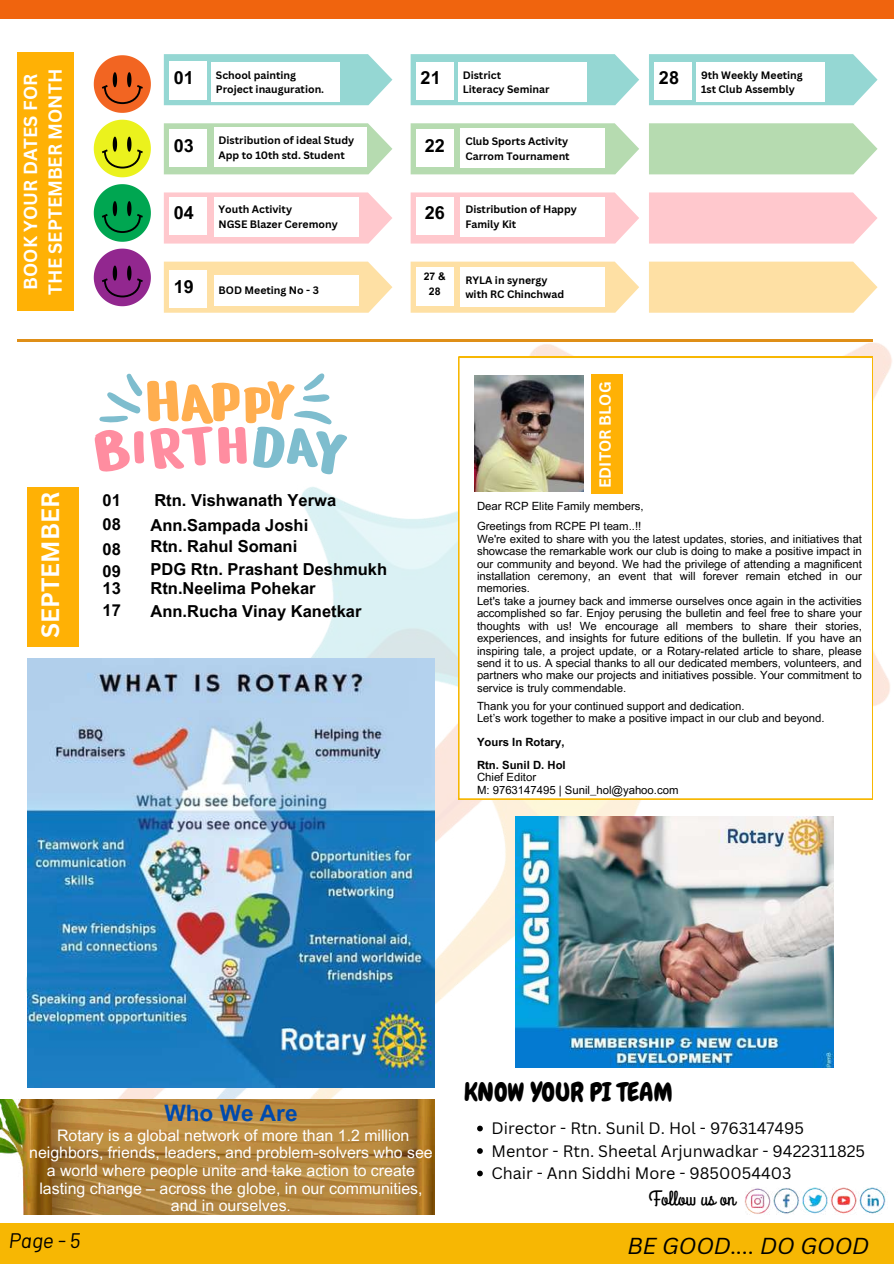
<style>
.page{position:relative;width:894px;height:1264px;background:#fff}
.page>*{position:absolute;margin:0;border:0;box-sizing:border-box;transform-origin:0 0}
.t1{font:25.95px "Chewy";color:#000}
.t2{font:700 24.45px "Canva Sans";color:#fff}
.t3{font:700 22.65px "Arial MT Pro";color:#004aad}
.t4{font:italic 22.5px "Canva Sans";color:#000}
.t5{font:21px "Grand Hotel";color:#000}
.t6{font:italic 21px "Barlow";color:#000}
.t7{font:700 18.3px/24.8px "Canva Sans";color:#fff}
.t8{font:700 18px "Arial MT Pro";color:#000}
.t9{font:700 16.5px/22.6px "Arial MT Pro";color:#000}
.t10{font:16.2px/22.5px "Canva Sans";color:#000}
.t11{font:15.9px/17.7px "Arial MT Pro";color:#fff;text-align:center}
.t12{font:700 15.75px "Canva Sans";color:#fff}
.t13{font:11.25px/12.5px "Arial MT Pro";color:#000}
.t14{font:700 11.25px/23.2px "Arial MT Pro";color:#000}
.t15{font:700 10.5px/14.7px "Canva Sans";color:#000}
.t16{font:700 10.5px/14.7px "Arial MT Pro";color:#000;text-align:center}
.s1{font-family:"Arial MT Pro";font-size:18px}
</style>
<div class="page">
<div style="left:0;top:1223px;width:893px;height:40px;background:#f7b703"></div>
<div style="left:17px;top:53px;width:56px;height:258px;background:#ffb105"></div>
<hr style="left:17px;top:340px;width:855px;height:2px;background:#df8f18">
<img style="left:27px;top:342px;width:865px;height:873px">
<svg style="left:458px;top:357px;width:414px;height:442px"></svg>
<div style="left:591px;top:374px;width:31px;height:119px;background:#ffb105"></div>
<img style="left:474px;top:376px;width:109px;height:116px">
<div style="left:27px;top:486px;width:52px;height:160px;background:#ffb105"></div>
<div style="left:0;top:0;width:893px;height:19px;background:#f0640e"></div>
<svg style="left:84px;top:362px;width:275px;height:123px"></svg>
<img style="left:28px;top:658px;width:406px;height:429px">
<img style="left:0;top:1099px;width:434px;height:115px">
<img style="left:515px;top:817px;width:317px;height:250px">
<svg style="left:94px;top:120px;width:57px;height:57px"></svg>
<svg style="left:94px;top:248px;width:57px;height:58px"></svg>
<svg style="left:94px;top:184px;width:57px;height:58px"></svg>
<svg style="left:94px;top:55px;width:57px;height:58px"></svg>
<svg style="left:164px;top:54px;width:228px;height:51px;background:#a4dcd9"></svg>
<svg style="left:164px;top:123px;width:228px;height:51px"></svg>
<svg style="left:164px;top:192px;width:228px;height:51px"></svg>
<svg style="left:164px;top:262px;width:228px;height:51px;background:#fee4b1"></svg>
<div style="left:211px;top:62px;width:128px;height:40px;background:#fff"></div>
<svg style="left:477px;top:1125px;width:5px;height:6px"></svg>
<svg style="left:477px;top:1148px;width:5px;height:5px"></svg>
<svg style="left:477px;top:1170px;width:5px;height:6px"></svg>
<div style="left:169px;top:62px;width:37px;height:38px;background:#fff"></div>
<div style="left:169px;top:129px;width:37px;height:38px;background:#fff"></div>
<div style="left:214px;top:127px;width:152px;height:40px;background:#fff"></div>
<div style="left:169px;top:196px;width:37px;height:38px;background:#fff"></div>
<div style="left:214px;top:196px;width:144px;height:40px;background:#fff"></div>
<div style="left:169px;top:270px;width:37px;height:38px;background:#fff"></div>
<div style="left:214px;top:275px;width:144px;height:30px;background:#fff"></div>
<svg style="left:410px;top:54px;width:229px;height:51px;background:#a4dcd9"></svg>
<svg style="left:410px;top:123px;width:229px;height:51px;background:#c2e1bd"></svg>
<svg style="left:410px;top:192px;width:229px;height:51px"></svg>
<svg style="left:410px;top:262px;width:229px;height:51px"></svg>
<div style="left:458px;top:62px;width:128px;height:40px;background:#fff"></div>
<div style="left:416px;top:62px;width:37px;height:38px;background:#fff"></div>
<div style="left:416px;top:129px;width:37px;height:38px;background:#fff"></div>
<div style="left:460px;top:128px;width:144px;height:40px;background:#fff"></div>
<div style="left:416px;top:196px;width:37px;height:38px;background:#fff"></div>
<div style="left:460px;top:196px;width:144px;height:40px;background:#fff"></div>
<div style="left:416px;top:267px;width:37px;height:38px;background:#fff"></div>
<div style="left:460px;top:267px;width:144px;height:39px;background:#fff"></div>
<svg style="left:649px;top:54px;width:228px;height:51px;background:#a3dcd8"></svg>
<div style="left:649px;top:123px;width:228px;height:51px;background:#b6dbb0"></div>
<div style="left:649px;top:192px;width:228px;height:51px;background:#ffc8cd"></div>
<div style="left:649px;top:262px;width:228px;height:51px;background:#fee0a4"></div>
<div style="left:696px;top:62px;width:128px;height:40px;background:#fff"></div>
<div style="left:654px;top:62px;width:37px;height:38px;background:#fff"></div>
<h3 class="t7" style="left:18px;top:294px;width:227px;rotate:-90deg">BOOK YOUR DATES FOR<br>THE SEPTEMBER MONTH</h3>
<h2 class="t2" style="left:33px;top:638px;width:147px;rotate:-90deg">SEPTEMBER</h2>
<h3 class="t8" style="left:174px;top:71px;width:22px">01</h3>
<p class="t15" style="left:216px;top:67px;width:110px">School painting<br>Project inauguration.</p>
<h3 class="t8" style="left:174px;top:139px;width:22px">03</h3>
<p class="t15" style="left:218px;top:133px;width:137px">Distribution of ideal Study<br>App to 10th std. Student</p>
<h3 class="t8" style="left:174px;top:206px;width:22px">04</h3>
<p class="t15" style="left:218px;top:202px;width:121px">Youth Activity<br>NGSE Blazer Ceremony</p>
<h3 class="t8" style="left:174px;top:280px;width:22px">19</h3>
<p class="t15" style="left:218px;top:282px;width:102px">BOD Meeting No - 3</p>
<h3 class="t9" style="left:102px;top:491px;width:20px">01</h3>
<h3 class="t9" style="left:154px;top:491px;width:183px">Rtn. Vishwanath Yerwa</h3>
<h3 class="t9" style="left:150px;top:537px;width:238px">Rtn. Rahul Somani<br>PDG Rtn. Prashant Deshmukh</h3>
<h3 class="t9" style="left:150px;top:579px;width:212px">Rtn.Neelima Pohekar<br>Ann.Rucha Vinay Kanetkar</h3>
<h3 class="t9" style="left:102px;top:514px;width:20px">08</h3>
<h3 class="t9" style="left:150px;top:516px;width:159px">Ann.Sampada Joshi</h3>
<h3 class="t9" style="left:102px;top:539px;width:20px;line-height:22.2px">08<br>09</h3>
<h3 class="t9" style="left:102px;top:579px;width:20px;line-height:21.5px">13<br>17</h3>
<h3 class="t8" style="left:420px;top:71px;width:22px">21</h3>
<p class="t15" style="left:462px;top:67px;width:88px">District<br>Literacy Seminar</p>
<p class="t15" style="left:424px;top:134px;width:146px;text-align:right"><span class="s1">22</span> Club Sports Activity<br>Carrom Tournament</p>
<p class="t15" style="left:465px;top:202px;width:113px;text-indent:-41px"><span class="s1">26</span> Distribution of Happy<br>Family Kit</p>
<p class="t16" style="left:423px;top:270px;width:24px">27 &amp;<br>28</p>
<p class="t15" style="left:465px;top:272px;width:100px">RYLA in synergy with RC Chinchwad</p>
<h3 class="t12" style="left:594px;top:488px;width:108px;rotate:-90deg">EDITOR BLOG</h3>
<h3 class="t8" style="left:658px;top:71px;width:22px">28</h3>
<p class="t15" style="left:700px;top:67px;width:103px">9th Weekly Meeting<br>1st Club Assembly</p>
<p class="t13" style="left:477px;top:497px;width:168px;line-height:20.7px">Dear RCP Elite Family members,<br>Greetings from RCPE PI team..!!</p>
<p class="t13" style="left:477px;top:534px;width:386px">We're exited to share with you the latest updates, stories, and initiatives that showcase the remarkable work our club is doing to make a positive impact in our community and beyond. We had the privilege of attending a magnificent installation ceremony, an event that will forever remain etched in our memories.<br>Let's take a journey back and immerse ourselves once again in the activities accomplished so far. Enjoy perusing the bulletin and feel free to share your thoughts with us! We encourage all members to share their stories, experiences, and insights for future editions of the bulletin. If you have an inspiring tale, a project update, or a Rotary-related article to share, please send it to us. A special thanks to all our dedicated members, volunteers, and partners who make our projects and initiatives possible. Your commitment to service is truly commendable.</p>
<p class="t13" style="left:477px;top:701px;width:349px">Thank you for your continued support and dedication.<br>Let’s work together to make a positive impact in our club and beyond.</p>
<p class="t14" style="left:477px;top:731px;width:90px">Yours In Rotary,<br>Rtn. Sunil D. Hol</p>
<p class="t13" style="left:477px;top:772px;width:203px">Chief Editor<br>M: 9763147495 | Sunil_hol@yahoo.com</p>
<h3 class="t3" style="left:164px;top:1104px;width:135px">Who We Are</h3>
<h3 class="t11" style="left:29px;top:1128px;width:405px">Rotary is a global network of more than 1.2 million neighbors, friends, leaders, and problem-solvers who see a world where people unite and take action to create lasting change – across the globe, in our communities, and in ourselves.</h3>
<h1 class="t1" style="left:464px;top:1075px;width:210px">KNOW YOUR PI TEAM</h1>
<h3 class="t10" style="left:491px;top:1116px;width:375px">Director - Rtn. Sunil D. Hol - 9763147495<br>Mentor - Rtn. Sheetal Arjunwadkar - 9422311825<br>Chair - Ann Siddhi More - 9850054403</h3>
<h3 class="t5" style="left:648px;top:1185px;width:87px">Follow us on</h3>
<h3 class="t6" style="left:9px;top:1226px;width:73px">Page - 5</h3>
<h3 class="t4" style="left:627px;top:1229px;width:243px">BE GOOD.... DO GOOD</h3>
</div>
